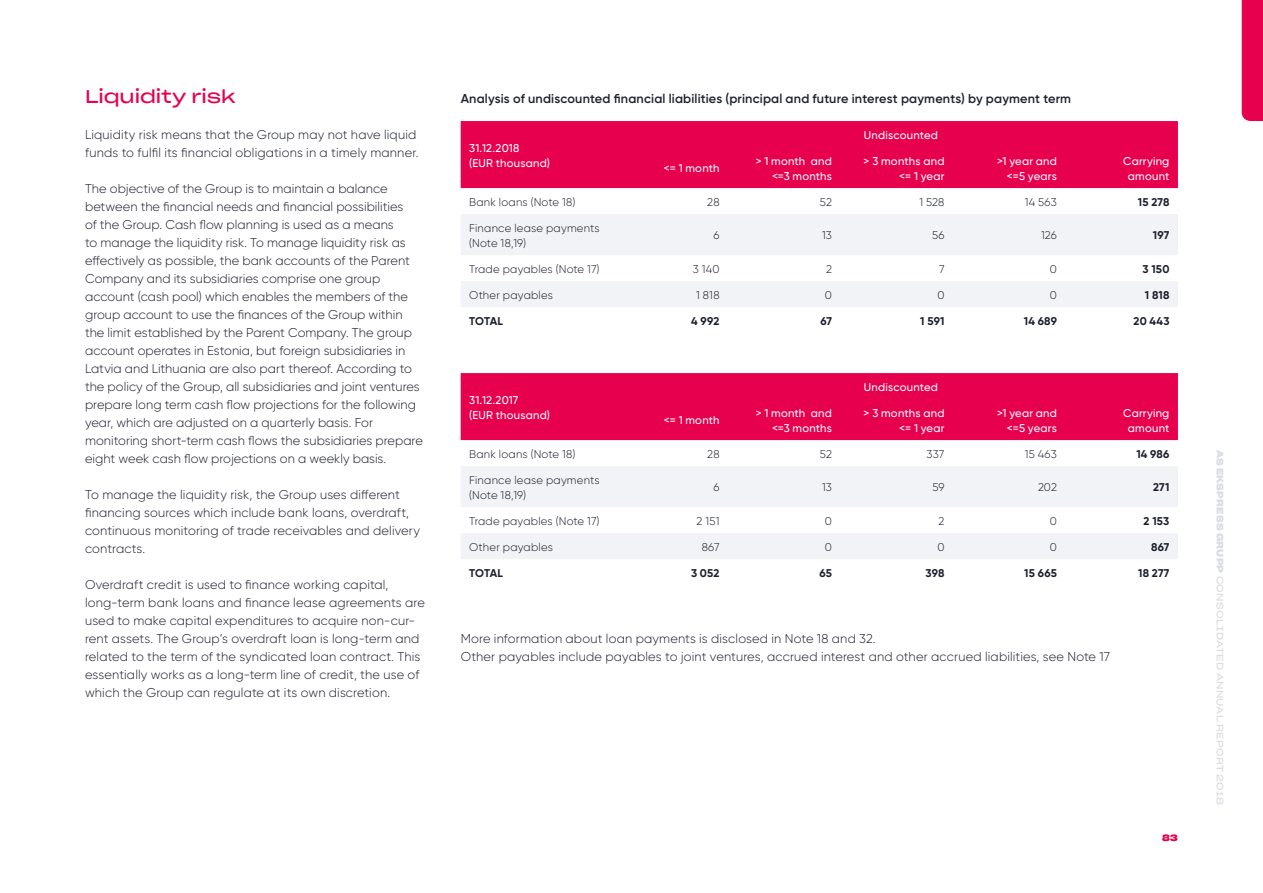
<style>
.page{position:relative;width:1263px;height:893px;background:#fff}
.page>*{position:absolute;margin:0;border:0;box-sizing:border-box;transform-origin:0 0}
.t1{font:18px "Sharp Grotesk Book 25";color:#e6004e}
.t2{font:300 12.75px/18px "Gilroy";letter-spacing:.005em;color:#1c1f2d}
.t3{font:600 12.75px "Gilroy";letter-spacing:.015em;color:#1c1f2d}
.t4{font:300 11.25px/15px "Gilroy";letter-spacing:.015em;color:#1c1f2d}
.t5{font:500 11.25px/15px "Gilroy";letter-spacing:.02em;color:#fff;text-align:right}
.t6{font:700 11.25px "Gilroy";letter-spacing:.02em;color:#1c1f2d}
.t7{font:9px "Sharp Grotesk Book 25";letter-spacing:.03em;color:#d9dbe6}
.t8{font:9px "Sharp Grotesk Semi Bold 25";color:#e6004e}
.s1{font-family:"Sharp Grotesk Semi Bold 25"}
</style>
<div class="page">
<div style="left:461px;top:121px;width:717px;height:67px;background:#e6004e"></div>
<svg style="left:461px;top:214px;width:717px;height:93px;fill:#f2f3f6"></svg>
<div style="left:461px;top:373px;width:717px;height:67px;background:#e6004e"></div>
<svg style="left:461px;top:466px;width:717px;height:93px;fill:#f2f3f6"></svg>
<div style="left:1242px;top:0;width:21px;height:121px;background:#e6004e"></div>
<h1 class="t1" style="left:85px;top:81px;width:152px">Liquidity risk</h1>
<p class="t2" style="left:85px;top:125px;width:335px">Liquidity risk means that the Group may not have liquid funds to fulfil its financial obligations in a timely manner.</p>
<p class="t2" style="left:85px;top:179px;width:339px">The objective of the Group is to maintain a balance between the financial needs and financial possibilities<br>of the Group. Cash flow planning is used as a means<br>to manage the liquidity risk. To manage liquidity risk as effectively as possible, the bank accounts of the Parent Company and its subsidiaries comprise one group account (cash pool) which enables the members of the group account to use the finances of the Group within the limit established by the Parent Company. The group account operates in Estonia, but foreign subsidiaries in Latvia and Lithuania are also part thereof. According to the policy of the Group, all subsidiaries and joint ventures prepare long term cash flow projections for the following year, which are adjusted on a quarterly basis. For monitoring short-term cash flows the subsidiaries prepare eight week cash flow projections on a weekly basis.</p>
<p class="t2" style="left:85px;top:486px;width:336px">To manage the liquidity risk, the Group uses different financing sources which include bank loans, overdraft, continuous monitoring of trade receivables and delivery contracts.</p>
<p class="t2" style="left:85px;top:576px;width:341px">Overdraft credit is used to finance working capital, long-term bank loans and finance lease agreements are used to make capital expenditures to acquire non-cur&shy;rent assets. The Group’s overdraft loan is long-term and related to the term of the syndicated loan contract. This essentially works as a long-term line of credit, the use of which the Group can regulate at its own discretion.</p>
<p class="t3" style="left:461px;top:91px;width:612px">Analysis of undiscounted financial liabilities (principal and future interest payments) by payment term</p>
<p class="t5" style="left:469px;top:140px;width:82px;text-align:left">31.12.2018<br>(EUR thousand)</p>
<p class="t5" style="left:864px;top:127px;width:76px">Undiscounted</p>
<p class="t5" style="left:664px;top:161px;width:57px">&lt;= 1 month</p>
<p class="t5" style="left:756px;top:153px;width:78px">&gt; 1 month and &lt;=3 months</p>
<p class="t5" style="left:864px;top:153px;width:82px">&gt; 3 months and &lt;= 1 year</p>
<p class="t5" style="left:997px;top:153px;width:61px">&gt;1 year and &lt;=5 years</p>
<p class="t5" style="left:1123px;top:153px;width:48px;text-align:center">Carrying amount</p>
<p class="t4" style="left:469px;top:194px;width:108px">Bank loans (Note 18)</p>
<p class="t4" style="left:707px;top:194px;width:14px">28</p>
<p class="t4" style="left:820px;top:194px;width:14px">52</p>
<p class="t4" style="left:919px;top:194px;width:27px">1 528</p>
<p class="t4" style="left:1025px;top:194px;width:34px">14 563</p>
<p class="t6" style="left:1138px;top:195px;width:33px">15 278</p>
<p class="t4" style="left:469px;top:220px;width:132px">Finance lease payments (Note 18,19)</p>
<p class="t4" style="left:713px;top:228px;width:8px">6</p>
<p class="t4" style="left:822px;top:228px;width:11px">13</p>
<p class="t4" style="left:932px;top:228px;width:14px">56</p>
<p class="t4" style="left:1041px;top:228px;width:17px">126</p>
<p class="t6" style="left:1153px;top:228px;width:18px">197</p>
<p class="t4" style="left:469px;top:261px;width:132px">Trade payables (Note 17)</p>
<p class="t4" style="left:693px;top:261px;width:28px">3 140</p>
<p class="t4" style="left:826px;top:261px;width:7px">2</p>
<p class="t4" style="left:939px;top:261px;width:7px">7</p>
<p class="t4" style="left:1050px;top:261px;width:9px">0</p>
<p class="t6" style="left:1142px;top:262px;width:29px">3 150</p>
<p class="t4" style="left:469px;top:287px;width:85px">Other payables</p>
<p class="t4" style="left:696px;top:287px;width:25px">1 818</p>
<p class="t4" style="left:825px;top:287px;width:9px">0</p>
<p class="t4" style="left:937px;top:287px;width:9px">0</p>
<p class="t4" style="left:1050px;top:287px;width:9px">0</p>
<p class="t6" style="left:1145px;top:288px;width:26px">1 818</p>
<p class="t6" style="left:469px;top:314px;width:35px">TOTAL</p>
<p class="t6" style="left:691px;top:314px;width:30px">4 992</p>
<p class="t6" style="left:820px;top:314px;width:13px">67</p>
<p class="t6" style="left:920px;top:314px;width:26px">1 591</p>
<p class="t6" style="left:1024px;top:314px;width:35px">14 689</p>
<p class="t6" style="left:1133px;top:314px;width:37px">20 443</p>
<p class="t5" style="left:469px;top:392px;width:82px;text-align:left">31.12.2017<br>(EUR thousand)</p>
<p class="t5" style="left:864px;top:379px;width:76px">Undiscounted</p>
<p class="t5" style="left:664px;top:413px;width:57px">&lt;= 1 month</p>
<p class="t5" style="left:756px;top:405px;width:78px">&gt; 1 month and &lt;=3 months</p>
<p class="t5" style="left:864px;top:405px;width:82px">&gt; 3 months and &lt;= 1 year</p>
<p class="t5" style="left:997px;top:405px;width:61px">&gt;1 year and &lt;=5 years</p>
<p class="t5" style="left:1123px;top:405px;width:48px;text-align:center">Carrying amount</p>
<p class="t4" style="left:469px;top:446px;width:108px">Bank loans (Note 18)</p>
<p class="t4" style="left:707px;top:446px;width:14px">28</p>
<p class="t4" style="left:820px;top:446px;width:14px">52</p>
<p class="t4" style="left:926px;top:446px;width:20px">337</p>
<p class="t4" style="left:1025px;top:446px;width:34px">15 463</p>
<p class="t6" style="left:1136px;top:447px;width:35px">14 986</p>
<p class="t4" style="left:469px;top:472px;width:132px">Finance lease payments (Note 18,19)</p>
<p class="t4" style="left:713px;top:480px;width:8px">6</p>
<p class="t4" style="left:822px;top:480px;width:11px">13</p>
<p class="t4" style="left:932px;top:480px;width:14px">59</p>
<p class="t4" style="left:1038px;top:480px;width:20px">202</p>
<p class="t6" style="left:1153px;top:480px;width:18px">271</p>
<p class="t4" style="left:469px;top:513px;width:132px">Trade payables (Note 17)</p>
<p class="t4" style="left:696px;top:513px;width:24px">2 151</p>
<p class="t4" style="left:825px;top:513px;width:9px">0</p>
<p class="t4" style="left:938px;top:513px;width:7px">2</p>
<p class="t4" style="left:1050px;top:513px;width:9px">0</p>
<p class="t6" style="left:1143px;top:514px;width:27px">2 153</p>
<p class="t4" style="left:469px;top:539px;width:85px">Other payables</p>
<p class="t4" style="left:702px;top:539px;width:19px">867</p>
<p class="t4" style="left:825px;top:539px;width:9px">0</p>
<p class="t4" style="left:937px;top:539px;width:9px">0</p>
<p class="t4" style="left:1050px;top:539px;width:9px">0</p>
<p class="t6" style="left:1151px;top:540px;width:20px">867</p>
<p class="t6" style="left:469px;top:566px;width:35px">TOTAL</p>
<p class="t6" style="left:691px;top:566px;width:30px">3 052</p>
<p class="t6" style="left:819px;top:566px;width:14px">65</p>
<p class="t6" style="left:925px;top:566px;width:20px">398</p>
<p class="t6" style="left:1024px;top:566px;width:34px">15 665</p>
<p class="t6" style="left:1138px;top:566px;width:33px">18 277</p>
<p class="t2" style="left:461px;top:629px;width:651px">More information about loan payments is disclosed in Note 18 and 32.<br>Other payables include payables to joint ventures, accrued interest and other accrued liabilities, see Note 17</p>
<p class="t8" style="left:1162px;top:830px;width:17px">83</p>
<p class="t7" style="left:1228px;top:449px;width:357px;rotate:90deg"><span class="s1">AS EKSPRESS GRUPP</span> CONSOLIDATED ANNUAL REPORT 2018</p>
</div>
